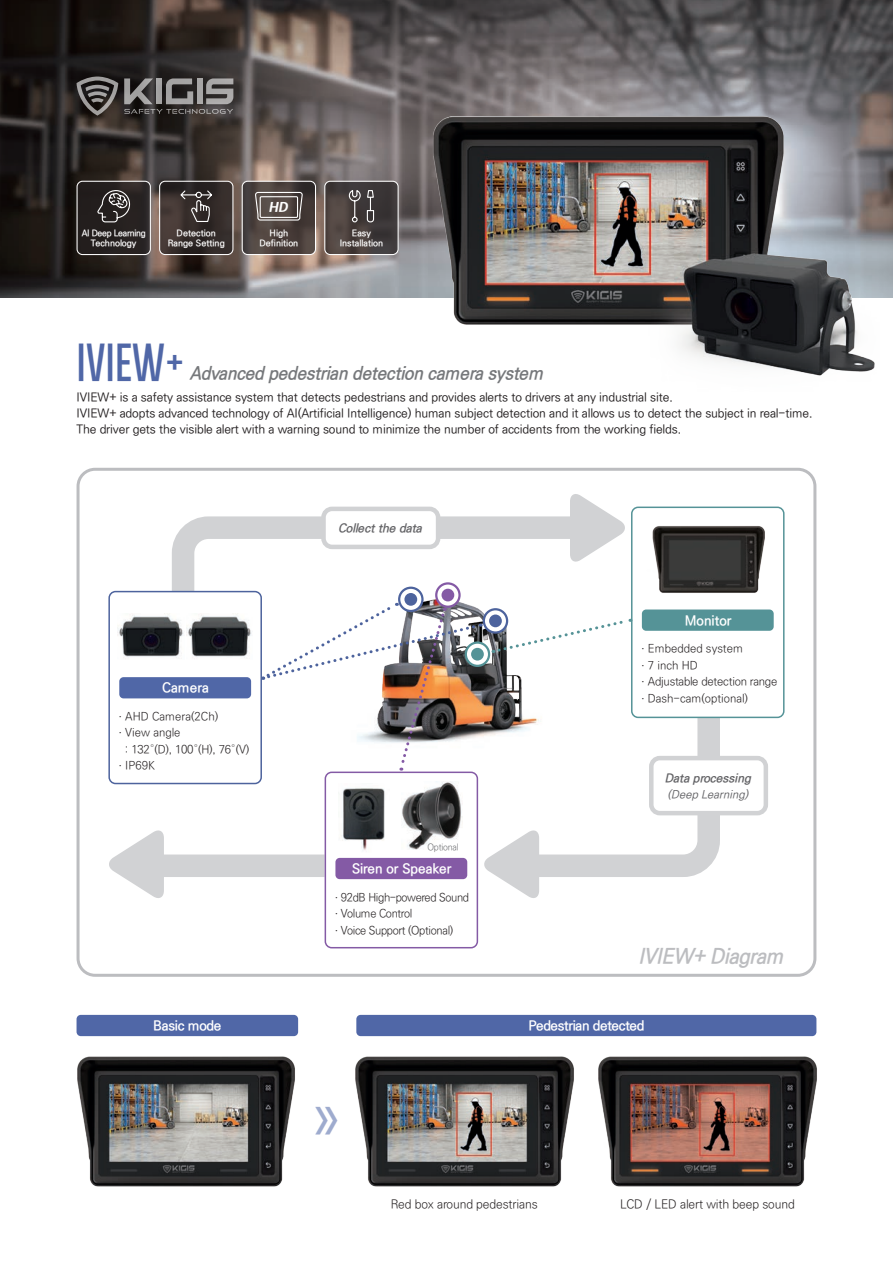
<style>
.page{position:relative;width:893px;height:1263px;background:#fff}
.page>*{position:absolute;margin:0;border:0;box-sizing:border-box;transform-origin:0 0}
.t1{font:100 39px "Gobold";color:#5067a7}
.t2{font:700 33.3px "HYUNDAI";color:#5067a7}
.t3{font:italic 700 21px "Ko Pub Dotum";color:#bcbdc0;scale:.95 1}
.t4{font:italic 700 18px "Ko Pub Dotum";color:#76787b;scale:.95 1}
.t5{font:italic 700 13.8px "HYUNDAI";color:#fff}
.t6{font:700 13.5px "Ko Pub Dotum";letter-spacing:-.025em;color:#fff}
.t7{font:700 13.5px "Ko Pub Dotum";color:#fff}
.t8{font:500 12px "Ko Pub Dotum";letter-spacing:-.01em;color:#231f20}
.t9{font:300 12px "Ko Pub Dotum";letter-spacing:-.01em;color:#231f20}
.t10{font:italic 700 12px "Ko Pub Dotum";color:#636366}
.t11{font:300 11.25px "Ko Pub Dotum";letter-spacing:-.02em;color:#231f20}
.t12{font:300 11.25px "Ko Pub Dotum";color:#231f20}
.t13{font:italic 500 11.25px "Ko Pub Dotum";color:#636366}
.t14{font:700 9px/10.5px "Ko Pub Dotum";color:#fff;text-align:center}
.t15{font:700 9px "Ko Pub Dotum";letter-spacing:-.03em;color:#fff}
.t16{font:300 9px "Ko Pub Dotum";letter-spacing:-.03em;color:#6c6d70}
</style>
<div class="page">
<img style="left:0;top:0;width:893px;height:298px">
<img style="left:77px;top:1056px;width:218px;height:131px">
<img style="left:355px;top:1056px;width:219px;height:131px">
<img style="left:598px;top:1056px;width:219px;height:131px">
<img style="left:399px;top:106px;width:481px;height:270px">
<div style="left:77px;top:181px;width:73px;height:74px;background:#231f20;border-radius:5px"></div>
<div style="left:77px;top:181px;width:74px;height:74px;border:1px solid #fff;border-radius:5px"></div>
<svg style="left:97px;top:189px;width:34px;height:34px"></svg>
<svg style="left:160px;top:181px;width:73px;height:74px;background:#362d2b"></svg>
<div style="left:159px;top:181px;width:74px;height:74px;border:1px solid #fff;border-radius:5px"></div>
<svg style="left:179px;top:189px;width:34px;height:34px"></svg>
<svg style="left:325px;top:181px;width:73px;height:74px;background:#453d3c"></svg>
<div style="left:324px;top:181px;width:75px;height:74px;border:1px solid #fff;border-radius:5px"></div>
<svg style="left:348px;top:189px;width:27px;height:34px"></svg>
<svg style="left:242px;top:181px;width:73px;height:74px;background:#483e3b"></svg>
<div style="left:242px;top:181px;width:74px;height:74px;border:1px solid #fff;border-radius:5px"></div>
<svg style="left:255px;top:191px;width:49px;height:30px"></svg>
<svg style="left:77px;top:77px;width:41px;height:39px;background:#524f4d"></svg>
<svg style="left:124px;top:78px;width:109px;height:36px;background:#636160"></svg>
<div style="left:77px;top:1015px;width:221px;height:21px;background:#5067a7;border-radius:4px"></div>
<div style="left:356px;top:1015px;width:460px;height:21px;background:#5067a7;border-radius:4px"></div>
<div style="left:77px;top:468px;width:739px;height:509px;border:3px solid #bcbdc0;border-radius:17px"></div>
<svg style="left:570px;top:494px;width:55px;height:56px"></svg>
<svg style="left:109px;top:830px;width:55px;height:68px"></svg>
<svg style="left:161px;top:505px;width:435px;height:97px"></svg>
<div style="left:161px;top:854px;width:164px;height:23px;background:#d1d2d4"></div>
<div style="left:649px;top:756px;width:119px;height:59px;border:4px solid #d1d2d4;border-radius:9px"></div>
<div style="left:323px;top:509px;width:115px;height:38px;background:#fff;border-radius:9px"></div>
<div style="left:321px;top:507px;width:119px;height:42px;border:4px solid #d1d2d4;border-radius:9px"></div>
<div style="left:631px;top:507px;width:153px;height:211px;border:2px solid #559397;border-radius:6px"></div>
<div style="left:109px;top:592px;width:152px;height:191px;background:#fff;border-radius:6px"></div>
<div style="left:108px;top:591px;width:154px;height:193px;border:2px solid #4d639d;border-radius:6px"></div>
<div style="left:325px;top:771px;width:153px;height:177px;border:2px solid #845aa5;border-radius:6px"></div>
<div style="left:642px;top:609px;width:132px;height:22px;background:#559397;border-radius:4px"></div>
<div style="left:119px;top:677px;width:132px;height:21px;background:#5067a7;border-radius:4px"></div>
<img style="left:652px;top:526px;width:113px;height:67px">
<img style="left:118px;top:613px;width:66px;height:45px">
<img style="left:187px;top:613px;width:65px;height:46px">
<svg style="left:263px;top:602px;width:468px;height:298px"></svg>
<img style="left:338px;top:783px;width:52px;height:69px">
<img style="left:401px;top:782px;width:62px;height:67px">
<p class="t5" style="left:269px;top:200px;width:23px">HD</p>
<p class="t14" style="left:270px;top:228px;width:20px">High</p>
<p class="t14" style="left:259px;top:239px;width:40px">Definition</p>
<p class="t15" style="left:82px;top:228px;width:66px">AI Deep Learning</p>
<p class="t14" style="left:91px;top:239px;width:47px">Technology</p>
<p class="t14" style="left:168px;top:228px;width:58px">Detection<br>Range Setting</p>
<p class="t14" style="left:352px;top:228px;width:21px">Easy</p>
<p class="t14" style="left:340px;top:239px;width:45px">Installation</p>
<p class="t1" style="left:77px;top:337px;width:109px">IVIEW+</p>
<p class="t4" style="left:190px;top:364px;width:378px">Advanced pedestrian detection camera system</p>
<p class="t8" style="left:77px;top:392px;width:598px">IVIEW+ is a safety assistance system that detects pedestrians and provides alerts to drivers at any industrial site.</p>
<p class="t8" style="left:77px;top:408px;width:738px">IVIEW+ adopts advanced technology of AI(Artificial Intelligence) human subject detection and it allows us to detect the subject in real-time.</p>
<p class="t8" style="left:77px;top:423px;width:606px">The driver gets the visible alert with a warning sound to minimize the number of accidents from the working fields.</p>
<p class="t6" style="left:162px;top:681px;width:48px">Camera</p>
<p class="t12" style="left:115px;top:711px;width:104px">ㆍAHD Camera(2Ch)</p>
<p class="t12" style="left:115px;top:727px;width:67px">ㆍView angle</p>
<p class="t11" style="left:125px;top:744px;width:126px">: 132°(D), 100°(H), 76°(V)</p>
<p class="t11" style="left:115px;top:760px;width:41px">ㆍIP69K</p>
<p class="t10" style="left:338px;top:522px;width:88px">Collect the data</p>
<p class="t16" style="left:428px;top:842px;width:33px">Optional</p>
<p class="t7" style="left:352px;top:862px;width:101px">Siren or Speaker</p>
<p class="t11" style="left:331px;top:891px;width:139px">ㆍ92dB High-powered Sound</p>
<p class="t11" style="left:331px;top:908px;width:82px">ㆍVolume Control</p>
<p class="t11" style="left:331px;top:924px;width:123px">ㆍVoice Support (Optional)</p>
<p class="t7" style="left:685px;top:614px;width:48px">Monitor</p>
<p class="t12" style="left:638px;top:643px;width:107px">ㆍEmbedded system</p>
<p class="t11" style="left:638px;top:660px;width:62px">ㆍ7 inch HD</p>
<p class="t11" style="left:638px;top:676px;width:141px">ㆍAdjustable detection range</p>
<p class="t12" style="left:638px;top:693px;width:112px">ㆍDash-cam(optional)</p>
<p class="t10" style="left:665px;top:772px;width:90px">Data processing</p>
<p class="t13" style="left:667px;top:789px;width:85px">(Deep Learning)</p>
<p class="t3" style="left:638px;top:946px;width:159px">IVIEW+ Diagram</p>
<p class="t6" style="left:153px;top:1018px;width:70px">Basic mode</p>
<p class="t6" style="left:528px;top:1018px;width:118px">Pedestrian detected</p>
<h2 class="t2" style="left:314px;top:1104px;width:28px">&gt;&gt;</h2>
<p class="t9" style="left:391px;top:1199px;width:149px">Red box around pedestrians</p>
<p class="t9" style="left:620px;top:1199px;width:176px">LCD / LED alert with beep sound</p>
</div>
